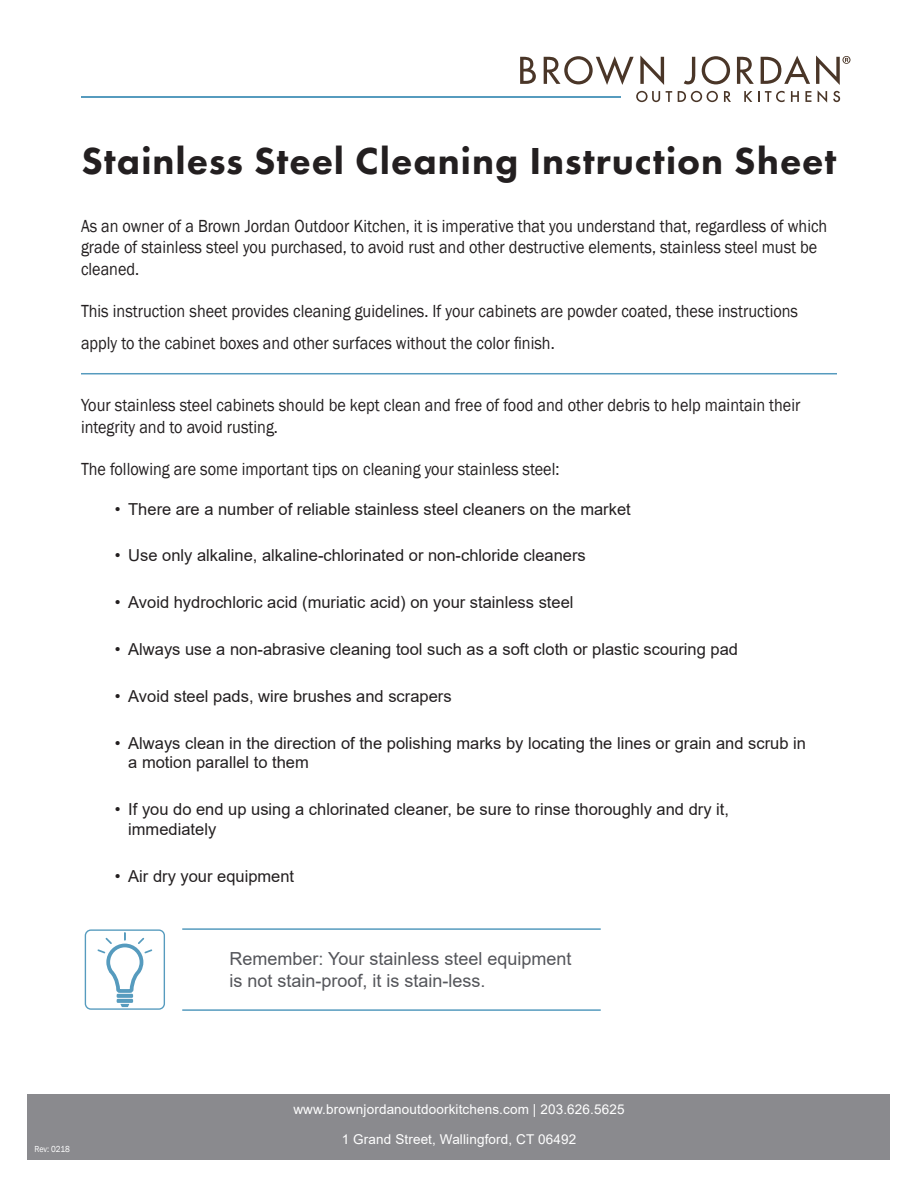
<style>
.page{position:relative;width:918px;height:1188px;background:#fff}
.page>*{position:absolute;margin:0;border:0;box-sizing:border-box;transform-origin:0 0}
.Paragraph_Style_1{font:800 39px "Futura PT";letter-spacing:.025em;color:#231f20}
.Body_Copy{font:18px/21.6px "Franklin Gothic";color:#231f20;scale:.9 1}
.NOTE__Large{font:18px/21.6px "Arial";color:#54555a}
.t1{font:16.5px/19.8px "Arial";color:#231f20}
.address{font:13.5px "Arial";letter-spacing:.01em;color:#fff}
.Body_Copy-2{font:9px "Franklin Gothic";letter-spacing:-.015em;color:#fff;scale:.9 1}
</style>
<div class="page">
<hr style="left:81px;top:97px;width:540px;height:1px;background:#569bbe">
<hr style="left:182px;top:928px;width:419px;height:2px;background:#569bbe">
<hr style="left:182px;top:1009px;width:419px;height:2px;background:#569bbe">
<div style="left:85px;top:929px;width:80px;height:81px;border:1px solid #569bbe;border-radius:5px"></div>
<svg style="left:96px;top:933px;width:58px;height:77px"></svg>
<hr style="left:81px;top:373px;width:756px;height:1px;background:#569bbe">
<div style="left:28px;top:1094px;width:862px;height:66px;background:#8a8a8e"></div>
<svg style="left:636px;top:91px;width:24px;height:11px"></svg>
<svg style="left:666px;top:91px;width:6px;height:11px"></svg>
<svg style="left:678px;top:91px;width:40px;height:11px"></svg>
<svg style="left:724px;top:91px;width:7px;height:11px"></svg>
<svg style="left:520px;top:57px;width:16px;height:27px"></svg>
<svg style="left:544px;top:56px;width:90px;height:29px"></svg>
<svg style="left:640px;top:55px;width:24px;height:30px"></svg>
<svg style="left:684px;top:57px;width:11px;height:27px"></svg>
<svg style="left:702px;top:56px;width:28px;height:28px"></svg>
<svg style="left:737px;top:55px;width:113px;height:48px"></svg>
<p class="Paragraph_Style_1" style="left:82px;top:137px;width:756px">Stainless Steel Cleaning Instruction Sheet</p>
<p class="Body_Copy" style="left:81px;top:215px;width:831px">As an owner of a Brown Jordan Outdoor Kitchen, it is imperative that you understand that, regardless of which grade of stainless steel you purchased, to avoid rust and other destructive elements, stainless steel must be cleaned.</p>
<p class="Body_Copy" style="left:81px;top:295px;width:798px;line-height:32.4px">This instruction sheet provides cleaning guidelines. If your cabinets are powder coated, these instructions apply to the cabinet boxes and other surfaces without the color finish.</p>
<p class="Body_Copy" style="left:81px;top:395px;width:801px">Your stainless steel cabinets should be kept clean and free of food and other debris to help maintain their integrity and to avoid rusting.</p>
<p class="Body_Copy" style="left:81px;top:458px;width:533px">The following are some important tips on cleaning your stainless steel:</p>
<p class="t1" style="left:115px;top:499px;width:518px">• There are a number of reliable stainless steel cleaners on the market</p>
<p class="t1" style="left:115px;top:546px;width:473px">• Use only alkaline, alkaline-chlorinated or non-chloride cleaners</p>
<p class="t1" style="left:115px;top:592px;width:460px">• Avoid hydrochloric acid (muriatic acid) on your stainless steel</p>
<p class="t1" style="left:115px;top:639px;width:625px">• Always use a non-abrasive cleaning tool such as a soft cloth or plastic scouring pad</p>
<p class="t1" style="left:115px;top:686px;width:338px">• Avoid steel pads, wire brushes and scrapers</p>
<p class="t1" style="left:128px;top:733px;width:679px;text-indent:-14px">• Always clean in the direction of the polishing marks by locating the lines or grain and scrub in a motion parallel to them</p>
<p class="t1" style="left:128px;top:799px;width:602px;text-indent:-14px">• If you do end up using a chlorinated cleaner, be sure to rinse thoroughly and dry it, immediately</p>
<p class="t1" style="left:115px;top:866px;width:181px">• Air dry your equipment</p>
<p class="NOTE__Large" style="left:230px;top:948px;width:344px">Remember: Your stainless steel equipment is not stain-proof, it is stain-less.</p>
<p class="Body_Copy-2" style="left:35px;top:1143px;width:41px">Rev: 0218</p>
<p class="address" style="left:293px;top:1100px;width:333px">www.brownjordanoutdoorkitchens.com | 203.626.5625</p>
<p class="address" style="left:342px;top:1130px;width:236px">1 Grand Street, Wallingford, CT 06492</p>
</div>
